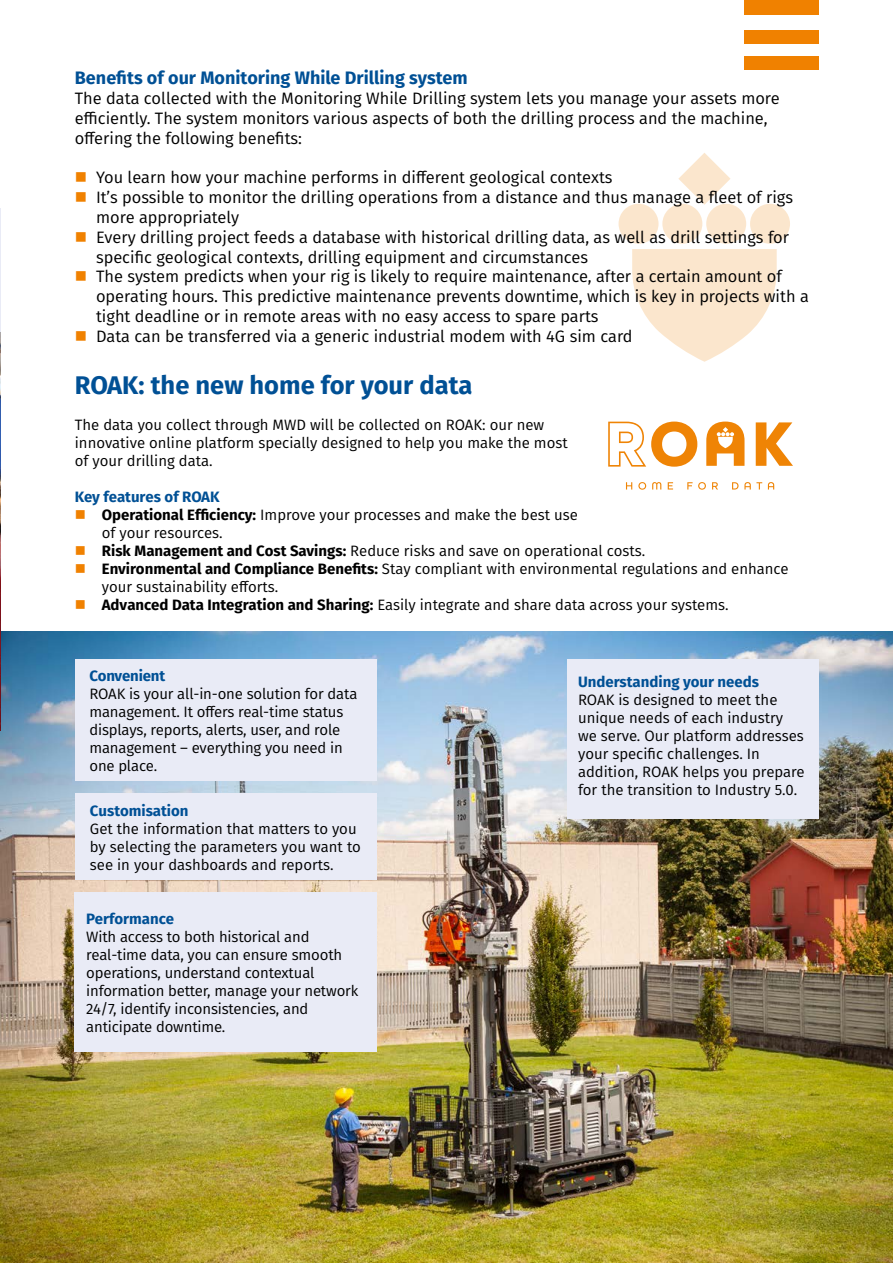
<style>
.page{position:relative;width:893px;height:1263px;background:#fff}
.page>*{position:absolute;margin:0;border:0;box-sizing:border-box;transform-origin:0 0}
.t1{font:700 25.5px "Fira Sans";color:#005095}
.t2{font:700 18px "Fira Sans";color:#005095}
.t3{font:16.5px/19.8px "Fira Sans";color:#000}
.t4{font:15px/18px "Fira Sans";color:#000}
.t5{font:700 15px "Fira Sans";color:#005095}
.s1{font-weight:700;color:#005095}
.s2{font-weight:700}
</style>
<div class="page">
<div style="left:744px;top:57px;width:75px;height:13px;background:#f08100"></div>
<div style="left:744px;top:30px;width:75px;height:13px;background:#f08100"></div>
<div style="left:744px;top:0;width:75px;height:15px;background:#f08100"></div>
<svg style="left:678px;top:153px;width:52px;height:52px"></svg>
<div style="left:618px;top:204px;width:41px;height:40px;background:#fbe6cd;border-radius:50%"></div>
<div style="left:662px;top:204px;width:40px;height:40px;background:#fbe6cd;border-radius:50%"></div>
<div style="left:706px;top:204px;width:40px;height:40px;background:#fbe6cd;border-radius:50%"></div>
<div style="left:750px;top:204px;width:40px;height:40px;background:#fbe6cd;border-radius:50%"></div>
<svg style="left:632px;top:249px;width:145px;height:113px"></svg>
<hr style="left:0;top:208px;width:1px;height:332px;background:#e9ebf6">
<img style="left:0;top:631px;width:893px;height:632px">
<img style="left:0;top:333px;width:1px;height:398px">
<div style="left:567px;top:659px;width:252px;height:159px;background:#e9ebf6"></div>
<div style="left:75px;top:659px;width:302px;height:122px;background:#e9ebf6"></div>
<div style="left:75px;top:793px;width:302px;height:87px;background:#e9ebf6"></div>
<div style="left:74px;top:893px;width:303px;height:159px;background:#e9ebf6"></div>
<svg style="left:626px;top:482px;width:6px;height:7px"></svg>
<svg style="left:638px;top:482px;width:8px;height:8px"></svg>
<svg style="left:652px;top:482px;width:9px;height:7px"></svg>
<svg style="left:668px;top:482px;width:5px;height:7px"></svg>
<svg style="left:687px;top:482px;width:19px;height:8px"></svg>
<svg style="left:712px;top:482px;width:6px;height:7px"></svg>
<svg style="left:732px;top:482px;width:6px;height:7px"></svg>
<svg style="left:744px;top:482px;width:18px;height:7px"></svg>
<svg style="left:768px;top:482px;width:6px;height:7px"></svg>
<svg style="left:608px;top:422px;width:89px;height:45px"></svg>
<svg style="left:756px;top:422px;width:37px;height:44px"></svg>
<svg style="left:706px;top:422px;width:38px;height:44px"></svg>
<p class="t2" style="left:75px;top:65px;width:394px">Benefits of our Monitoring While Drilling system</p>
<p class="t3" style="left:75px;top:88px;width:706px">The data collected with the Monitoring While Drilling system lets you manage your assets more efficiently. The system monitors various aspects of both the drilling process and the machine, offering the following benefits:</p>
<p class="t3" style="left:96px;top:167px;width:714px">You learn how your machine performs in different geological contexts<br>It’s possible to monitor the drilling operations from a distance and thus manage a fleet of rigs more appropriately<br>Every drilling project feeds a database with historical drilling data, as well as drill settings for specific geological contexts, drilling equipment and circumstances<br>The system predicts when your rig is likely to require maintenance, after a certain amount of operating hours. This predictive maintenance prevents downtime, which is key in projects with a tight deadline or in remote areas with no easy access to spare parts<br>Data can be transferred via a generic industrial modem with 4G sim card</p>
<h1 class="t1" style="left:75px;top:367px;width:399px">ROAK: the new home for your data</h1>
<p class="t4" style="left:75px;top:416px;width:494px">The data you collect through MWD will be collected on ROAK: our new innovative online platform specially designed to help you make the most of your drilling data.</p>
<p class="t4" style="left:102px;top:488px;width:688px;text-indent:-27px"><span class="s1">Key features of ROAK<br></span><span class="s2">Operational Efficiency:</span> Improve your processes and make the best use<br>of your resources.<br><span class="s2">Risk Management and Cost Savings:</span> Reduce risks and save on operational costs.<br><span class="s2">Environmental and Compliance Benefits:</span> Stay compliant with environmental regulations and enhance your sustainability efforts.<br><span class="s2">Advanced Data Integration and Sharing:</span> Easily integrate and share data across your systems.</p>
<p class="t5" style="left:89px;top:665px;width:77px">Convenient</p>
<p class="t4" style="left:89px;top:684px;width:269px">ROAK is your all-in-one solution for data management. It offers real-time status displays, reports, alerts, user, and role management – everything you need in one place.</p>
<p class="t5" style="left:90px;top:800px;width:100px">Customisation</p>
<p class="t4" style="left:90px;top:819px;width:272px">Get the information that matters to you by selecting the parameters you want to see in your dashboards and reports.</p>
<p class="t5" style="left:86px;top:908px;width:89px">Performance</p>
<p class="t4" style="left:86px;top:928px;width:274px">With access to both historical and real-time data, you can ensure smooth operations, understand contextual information better, manage your network 24/7, identify inconsistencies, and anticipate downtime.</p>
<p class="t5" style="left:578px;top:671px;width:183px">Understanding your needs</p>
<p class="t4" style="left:578px;top:690px;width:228px">ROAK is designed to meet the unique needs of each industry we serve. Our platform addresses your specific challenges. In addition, ROAK helps you prepare for the transition to Industry 5.0.</p>
</div>
